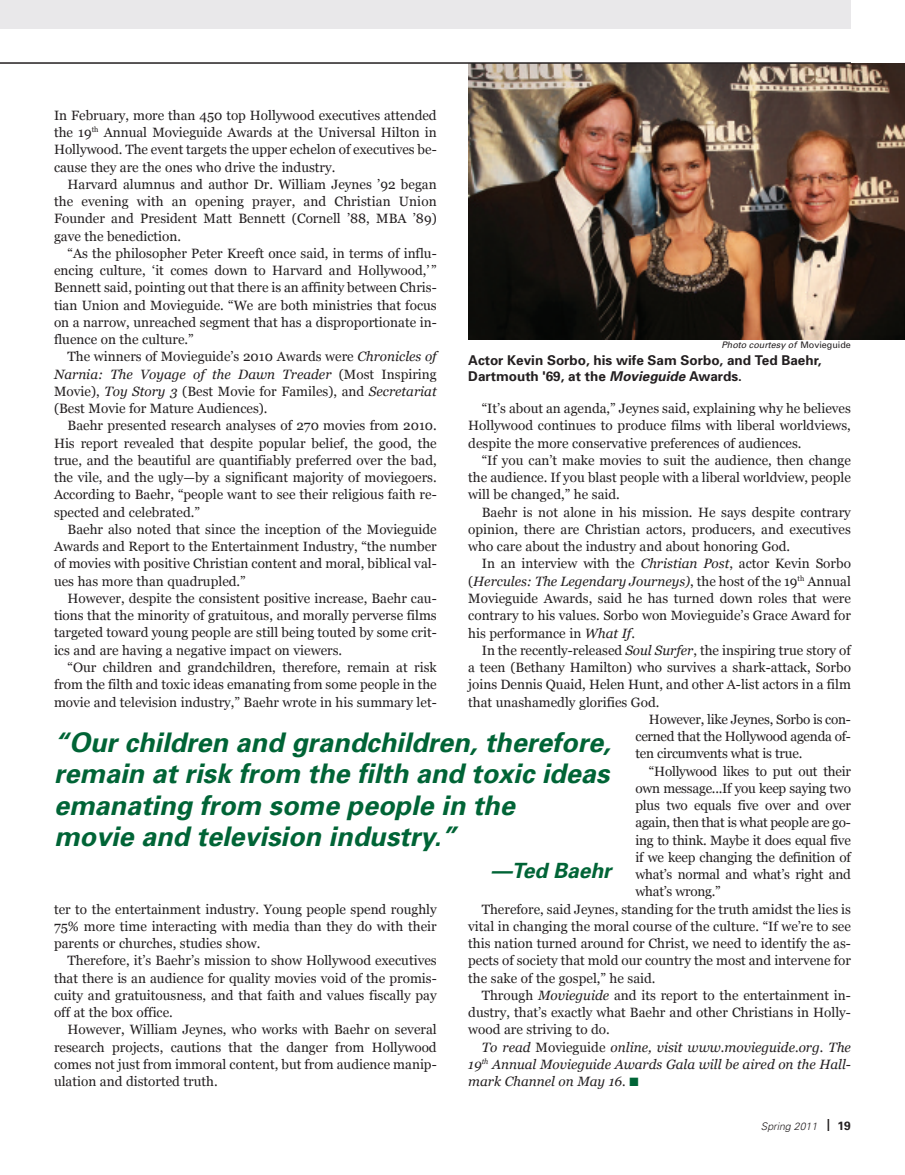
<style>
.page{position:relative;width:905px;height:1175px;background:#fff}
.page>*{position:absolute;margin:0;border:0;box-sizing:border-box;transform-origin:0 0}
.t1{font:italic 700 27px/31.5px "Univers";color:#006436}
.t2{font:italic 700 21px "Univers";color:#006436}
.t3{font:13.5px/17.2px "Georgia";color:#231f20;text-align:justify}
.t4{font:13.5px "Georgia";letter-spacing:-.02em;color:#231f20}
.t5{font:italic 13.5px "Georgia";color:#231f20}
.t6{font:700 13.5px/15.8px "Univers";color:#231f20}
.t7{font:italic 300 10.5px "Univers";color:#231f20}
.t8{font:italic 9px "Univers";color:#231f20}
.s1{font-style:italic}
.s2{font-style:normal}
.s3{color:#006436}
.s4{font-weight:700;font-style:normal;font-size:12px}
</style>
<div class="page">
<div style="left:0;top:0;width:851px;height:28px;background:#e9e8ea"></div>
<img style="left:468px;top:63px;width:436px;height:276px">
<hr style="left:0;top:62px;width:850px;height:2px;background:#231f20">
<p class="t3" style="left:54px;top:106px;width:384px">In February, more than 450 top Hollywood executives attended the 19<sup>th</sup> Annual Movieguide Awards at the Universal Hilton in Hollywood. The event targets the upper echelon of executives be&shy;cause they are the ones who drive the industry.</p>
<p class="t3" style="left:54px;top:175px;width:384px;text-indent:14px">Harvard alumnus and author Dr. William Jeynes ’92 began the evening with an opening prayer, and Christian Union Founder and President Matt Bennett (Cornell ’88, MBA ’89) gave the benediction.</p>
<p class="t3" style="left:54px;top:244px;width:384px;text-indent:14px">“As the philosopher Peter Kreeft once said, in terms of influ&shy;encing culture, ‘it comes down to Harvard and Hollywood,’” Bennett said, pointing out that there is an affinity between Chris&shy;tian Union and Movieguide. “We are both ministries that focus on a narrow, unreached segment that has a disproportionate in&shy;fluence on the culture.”</p>
<p class="t3" style="left:54px;top:348px;width:384px;text-indent:13px">The winners of Movieguide’s 2010 Awards were <span class="s1">Chronicles of Narnia: The Voyage of the Dawn Treader</span> (Most Inspiring Movie), <span class="s1">Toy Story 3</span> (Best Movie for Familes), and <span class="s1">Secretariat </span>(Best Movie for Mature Audiences).</p>
<p class="t3" style="left:54px;top:417px;width:384px;text-indent:14px">Baehr presented research analyses of 270 movies from 2010.<br>His report revealed that despite popular belief, the good, the true, and the beautiful are quantifiably preferred over the bad, the vile, and the ugly—by a significant majority of moviegoers.<br>According to Baehr, “people want to see their religious faith re&shy;spected and celebrated.”</p>
<p class="t3" style="left:54px;top:520px;width:384px;text-indent:14px">Baehr also noted that since the inception of the Movieguide Awards and Report to the Entertainment Industry, “the number of movies with positive Christian content and moral, biblical val&shy;ues has more than quadrupled.”</p>
<p class="t3" style="left:54px;top:589px;width:384px;text-indent:14px">However, despite the consistent positive increase, Baehr cau&shy;tions that the minority of gratuitous, and morally perverse films targeted toward young people are still being touted by some crit&shy;ics and are having a negative impact on viewers.</p>
<p class="t3" style="left:54px;top:658px;width:384px;text-indent:13px">“Our children and grandchildren, therefore, remain at risk from the filth and toxic ideas emanating from some people in the movie and television industry,” Baehr wrote in his summary let-</p>
<p class="t8" style="left:721px;top:341px;width:131px">Photo courtesy of <span class="s2">Movieguide</span></p>
<p class="t6" style="left:468px;top:354px;width:355px">Actor Kevin Sorbo, his wife Sam Sorbo, and Ted Baehr,<br>Dartmouth '69, at the <span class="s1">Movieguide</span> Awards.</p>
<p class="t3" style="left:468px;top:400px;width:384px;text-indent:14px">“It’s about an agenda,” Jeynes said, explaining why he believes Hollywood continues to produce films with liberal worldviews, despite the more conservative preferences of audiences.</p>
<p class="t3" style="left:468px;top:451px;width:384px;text-indent:13px">“If you can’t make movies to suit the audience, then change the audience. If you blast people with a liberal worldview, people will be changed,” he said.</p>
<p class="t3" style="left:468px;top:503px;width:384px;text-indent:13px">Baehr is not alone in his mission. He says despite contrary opinion, there are Christian actors, producers, and executives who care about the industry and about honoring God.</p>
<p class="t3" style="left:468px;top:555px;width:384px;text-indent:14px">In an interview with the <span class="s1">Christian Post</span>, actor Kevin Sorbo (<span class="s1">Hercules: The Legendary Journeys)</span>, the host of the 19<sup>th</sup> Annual Movieguide Awards, said he has turned down roles that were contrary to his values. Sorbo won Movieguide’s Grace Award for his performance in <span class="s1">What If</span>.</p>
<p class="t3" style="left:482px;top:641px;width:370px">In the recently-released <span class="s1">Soul Surfer</span>, the inspiring true story of</p>
<p class="t3" style="left:468px;top:658px;width:384px">a teen (Bethany Hamilton) who survives a shark-attack, Sorbo</p>
<p class="t3" style="left:468px;top:676px;width:384px">joins Dennis Quaid, Helen Hunt, and other A-list actors in a film</p>
<p class="t3" style="left:468px;top:693px;width:193px">that unashamedly glorifies God.</p>
<p class="t4" style="left:649px;top:711px;width:203px">However, like Jeynes, Sorbo is con-</p>
<p class="t4" style="left:635px;top:728px;width:217px">cerned that the Hollywood agenda of-</p>
<p class="t4" style="left:635px;top:746px;width:168px">ten circumvents what is true.</p>
<p class="t4" style="left:649px;top:763px;width:203px">“Hollywood likes to put out their</p>
<p class="t4" style="left:635px;top:780px;width:217px">own message...If you keep saying two</p>
<p class="t4" style="left:635px;top:797px;width:217px">plus two equals five over and over</p>
<p class="t4" style="left:635px;top:815px;width:217px">again, then that is what people are go-</p>
<p class="t4" style="left:635px;top:832px;width:217px">ing to think. Maybe it does equal five</p>
<p class="t4" style="left:635px;top:849px;width:217px">if we keep changing the definition of</p>
<p class="t4" style="left:635px;top:866px;width:217px">what’s normal and what’s right and</p>
<p class="t4" style="left:635px;top:884px;width:87px">what’s wrong.”</p>
<p class="t3" style="left:482px;top:900px;width:370px">Therefore, said Jeynes, standing for the truth amidst the lies is</p>
<p class="t3" style="left:468px;top:917px;width:384px">vital in changing the moral course of the culture. “If we’re to see</p>
<p class="t3" style="left:468px;top:934px;width:384px">this nation turned around for Christ, we need to identify the as-</p>
<p class="t3" style="left:468px;top:952px;width:384px">pects of society that mold our country the most and intervene for</p>
<p class="t3" style="left:468px;top:969px;width:189px">the sake of the gospel,” he said.</p>
<p class="t3" style="left:482px;top:986px;width:371px">Through <span class="s1">Movieguide</span> and its report to the entertainment in-</p>
<p class="t3" style="left:468px;top:1003px;width:384px">dustry, that’s exactly what Baehr and other Christians in Holly-</p>
<p class="t3" style="left:468px;top:1021px;width:143px">wood are striving to do.</p>
<p class="t5" style="left:482px;top:1039px;width:371px">To read <span class="s2">Movieguide</span> online, visit www.movieguide.org. The</p>
<p class="t5" style="left:468px;top:1056px;width:384px">19<sup>th</sup> Annual Movieguide Awards Gala will be aired on the Hall-</p>
<p class="t5" style="left:468px;top:1073px;width:172px">mark Channel on May 16. <span class="s3">■</span></p>
<h1 class="t1" style="left:54px;top:728px;width:558px">“Our children and grandchildren, therefore, remain at risk from the filth and toxic ideas emanating from some people in the<br>movie and television industry.”</h1>
<h2 class="t2" style="left:491px;top:862px;width:122px">—Ted Baehr</h2>
<p class="t3" style="left:54px;top:900px;width:384px">ter to the entertainment industry. Young people spend roughly 75% more time interacting with media than they do with their parents or churches, studies show.</p>
<p class="t3" style="left:54px;top:952px;width:384px;text-indent:14px">Therefore, it’s Baehr’s mission to show Hollywood executives that there is an audience for quality movies void of the promis&shy;cuity and gratuitousness, and that faith and values fiscally pay off at the box office.</p>
<p class="t3" style="left:54px;top:1021px;width:384px;text-indent:14px">However, William Jeynes, who works with Baehr on several research projects, cautions that the danger from Hollywood comes not just from immoral content, but from audience manip&shy;ulation and distorted truth.</p>
<p class="t7" style="left:761px;top:1122px;width:91px">Spring 2011 <span class="s4">| 19</span></p>
</div>
